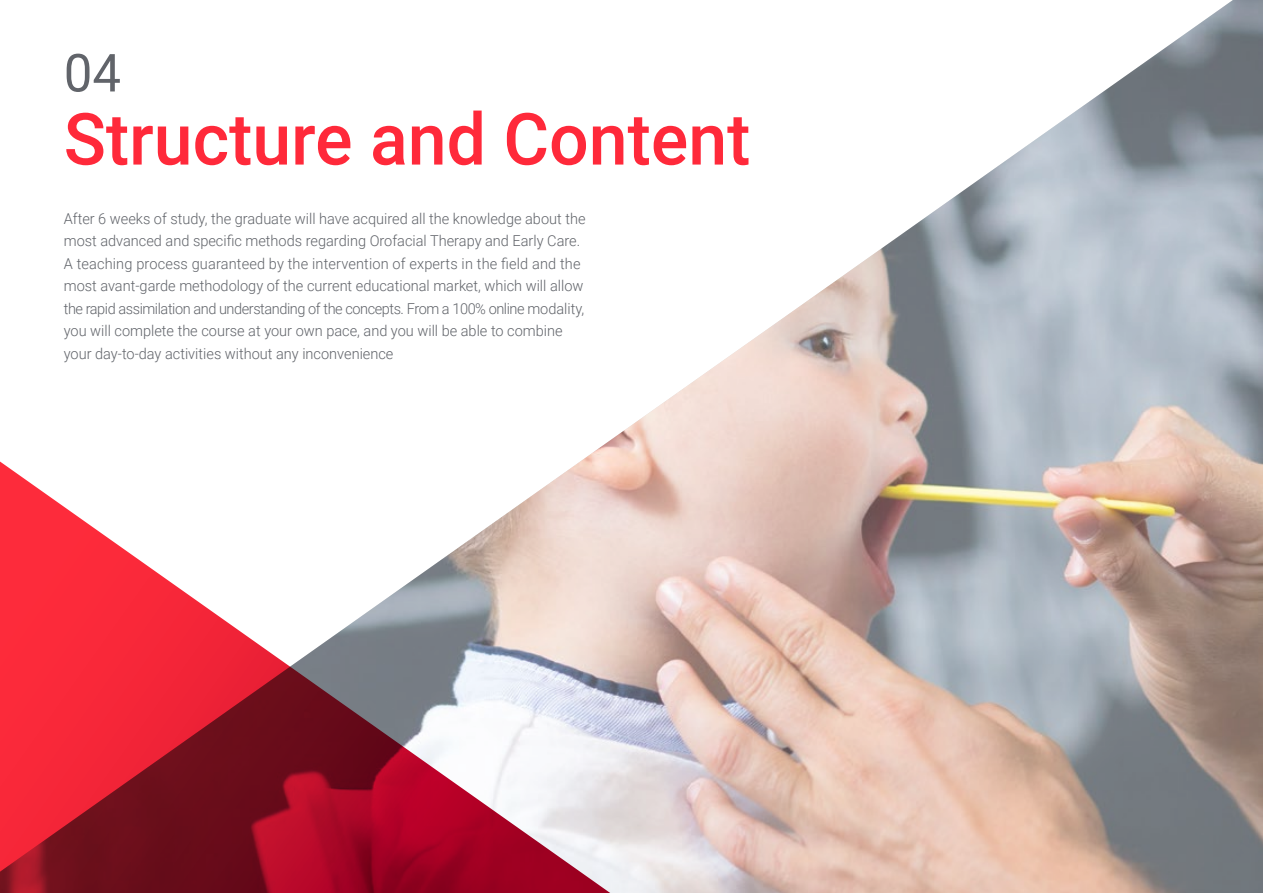
<style>
.page{position:relative;width:1263px;height:893px;background:#fff}
.page>*{position:absolute;margin:0;border:0;box-sizing:border-box;transform-origin:0 0}
.t1{font:500 72px "Roboto";color:#ff293a}
.t2{font:52.5px "Roboto";color:#61646a}
.t3{font:300 15px/22.5px "Roboto";color:#61646a}
</style>
<div class="page">
<img style="left:602px;top:0;width:661px;height:893px">
<svg style="left:0;top:446px;width:640px;height:447px"></svg>
<h2 class="t2" style="left:64px;top:36px;width:59px">04</h2>
<h1 class="t1" style="left:64px;top:89px;width:688px">Structure and Content</h1>
<p class="t3" style="left:64px;top:207px;width:523px">After 6 weeks of study, the graduate will have acquired all the knowledge about the most advanced and specific methods regarding Orofacial Therapy and Early Care.<br>A teaching process guaranteed by the intervention of experts in the field and the most avant-garde methodology of the current educational market, which will allow the rapid assimilation and understanding of the concepts. From a 100% online modality, you will complete the course at your own pace, and you will be able to combine your day-to-day activities without any inconvenience</p>
</div>
